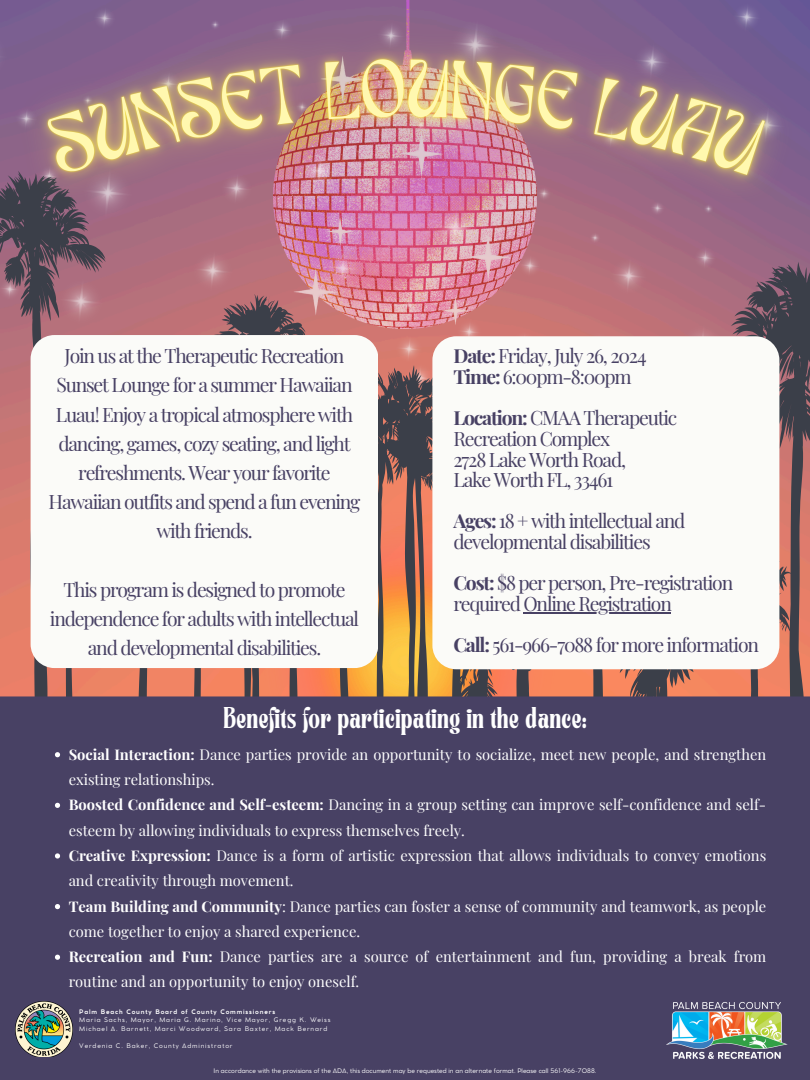
<style>
.page{position:relative;width:810px;height:1080px;background:#fff}
.page>*{position:absolute;margin:0;border:0;box-sizing:border-box;transform-origin:0 0}
.t1{font:30px "Tan Harmoni";color:#fff}
.t2{font:19.38px/29.2px "Playfair Display";letter-spacing:-.06em;color:#484164}
.t3{font:14.69px/25.3px "Playfair Display";color:#fff}
.t4{font:6.25px "Cocomat Pro";letter-spacing:.135em;color:#fff}
.t5{font:6.25px "Cocomat Pro";color:#fff}
.t6{font:700 6.25px "Cocomat Pro";letter-spacing:.135em;color:#fff}
.s1{font-weight:700}
</style>
<div class="page">
<svg style="left:489px;top:259px;width:321px;height:437px;background:#a76969"></svg>
<svg style="left:0;top:253px;width:489px;height:443px;background:#b8736c"></svg>
<div style="left:0;top:696px;width:810px;height:384px;background:#484164"></div>
<img style="left:0;top:0;width:810px;height:253px">
<svg style="left:31px;top:335px;width:347px;height:333px"></svg>
<div style="left:432px;top:336px;width:347px;height:333px;background:#fbfbf8;border-radius:24px"></div>
<hr style="left:523px;top:612px;width:148px;height:2px;background:#484164">
<svg style="left:55px;top:752px;width:5px;height:5px"></svg>
<svg style="left:55px;top:803px;width:5px;height:5px"></svg>
<svg style="left:55px;top:853px;width:5px;height:6px"></svg>
<svg style="left:55px;top:904px;width:5px;height:5px"></svg>
<svg style="left:55px;top:955px;width:5px;height:5px"></svg>
<img style="left:16px;top:1002px;width:56px;height:55px">
<img style="left:649px;top:965px;width:160px;height:93px">
<p class="t2" style="left:49px;top:341px;width:313px;text-align:center">Join us at the Therapeutic Recreation Sunset Lounge for a summer Hawaiian Luau! Enjoy a tropical atmosphere with dancing, games, cozy seating, and light refreshments. Wear your favorite Hawaiian outfits and spend a fun evening with friends.</p>
<p class="t2" style="left:50px;top:574px;width:311px;text-align:center">This program is designed to promote independence for adults with intellectual and developmental disabilities.</p>
<h3 class="t2" style="left:454px;top:345px;width:195px;line-height:20.6px"><span class="s1">Date:</span> Friday, July 26, 2024<br><span class="s1">Time:</span> 6:00pm-8:00pm</h3>
<h3 class="t2" style="left:454px;top:407px;width:225px;line-height:20.6px"><span class="s1">Location:</span> CMAA Therapeutic<br>Recreation Complex<br>2728 Lake Worth Road,<br>Lake Worth FL, 33461</h3>
<p class="t2" style="left:454px;top:510px;width:233px;line-height:20.6px"><span class="s1">Ages:</span> 18 + with intellectual and developmental disabilities</p>
<h3 class="t2" style="left:454px;top:572px;width:281px;line-height:20.6px"><span class="s1">Cost:</span> $8 per person, Pre-registration required Online Registration</h3>
<h3 class="t2" style="left:454px;top:630px;width:307px"><span class="s1">Call:</span> 561-966-7088 for more information</h3>
<h3 class="t1" style="left:223px;top:707px;width:365px">Benefits for participating in the dance:</h3>
<h3 class="t3" style="left:69px;top:741px;width:699px"><span class="s1">Social Interaction:</span> Dance parties provide an opportunity to socialize, meet new people, and strengthen existing relationships.</h3>
<h3 class="t3" style="left:69px;top:792px;width:699px"><span class="s1">Boosted Confidence and Self-esteem:</span> Dancing in a group setting can improve self-confidence and self&shy;esteem by allowing individuals to express themselves freely.</h3>
<p class="t3" style="left:69px;top:842px;width:699px"><span class="s1">Creative Expression:</span> Dance is a form of artistic expression that allows individuals to convey emotions and creativity through movement.</p>
<h2 class="t3" style="left:69px;top:893px;width:699px"><span class="s1">Team Building and Community</span>: Dance parties can foster a sense of community and teamwork, as people come together to enjoy a shared experience.</h2>
<p class="t3" style="left:69px;top:943px;width:699px"><span class="s1">Recreation and Fun:</span> Dance parties are a source of entertainment and fun, providing a break from routine and an opportunity to enjoy oneself.</p>
<p class="t6" style="left:79px;top:1009px;width:198px">Palm Beach County Board of County Commissioners</p>
<p class="t4" style="left:79px;top:1018px;width:253px">Maria Sachs, Mayor, Maria G. Marino, Vice Mayor, Gregg K. Weiss</p>
<p class="t4" style="left:79px;top:1026px;width:250px">Michael A. Barnett, Marci Woodward, Sara Baxter, Mack Bernard</p>
<p class="t4" style="left:79px;top:1043px;width:155px">Verdenia C. Baker, County Administrator</p>
<p class="t5" style="left:214px;top:1069px;width:384px">In accordance with the provisions of the ADA, this document may be requested in an alternate format. Please call 561-966-7O88.</p>
</div>
